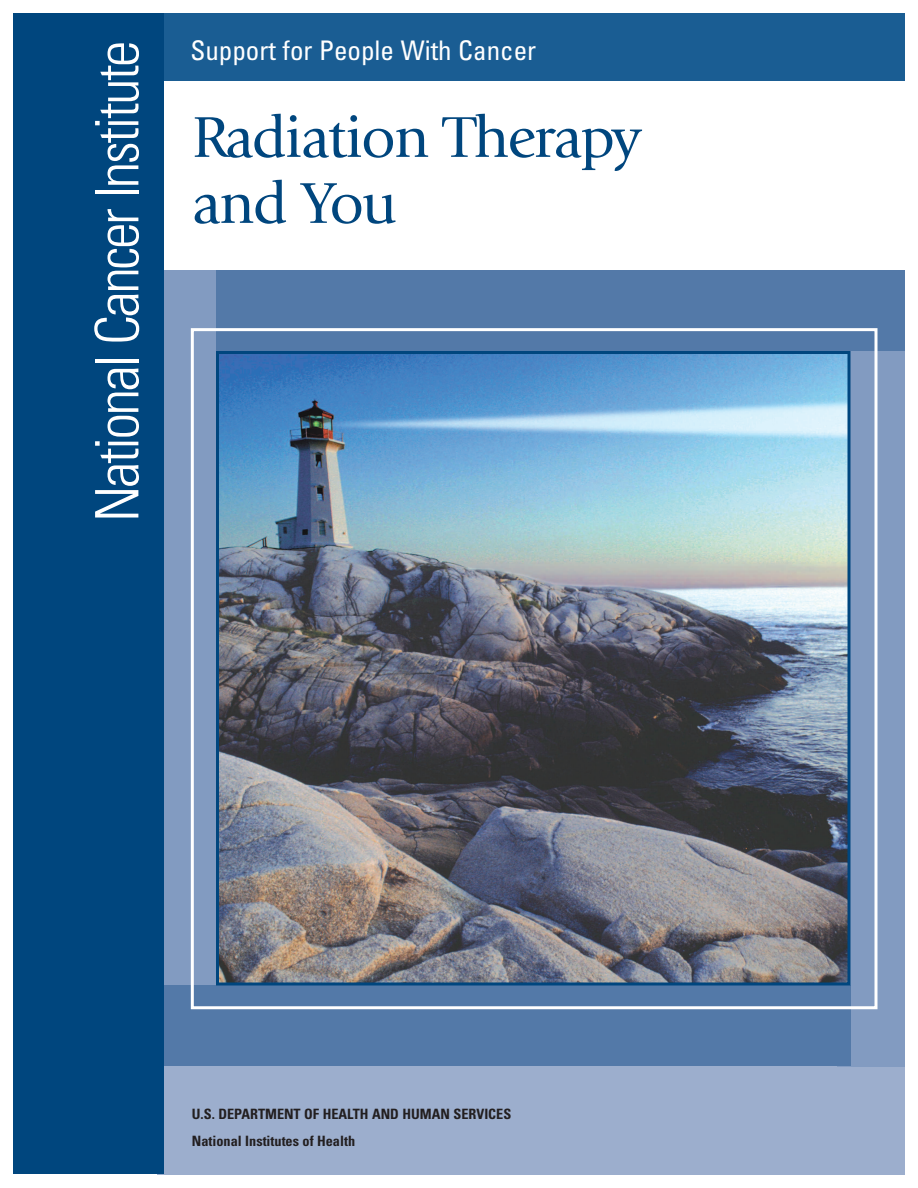
<style>
.page{position:relative;width:918px;height:1188px;background:#fff}
.page>*{position:absolute;margin:0;border:0;box-sizing:border-box;transform-origin:0 0}
.t1{font:300 condensed 60px "Univers";letter-spacing:-.045em;color:#fff}
.t2{font:60px/66px "Giovanni";letter-spacing:-.03em;color:#00467e}
.t3{font:condensed 27px "Univers";color:#fff}
.t4{font:700 condensed 14.25px/27px "Univers";color:#231f20}
</style>
<div class="page">
<div style="left:157px;top:1058px;width:747px;height:116px;background:#9caecd"></div>
<div style="left:83px;top:14px;width:821px;height:67px;background:#1a5d93"></div>
<div style="left:837px;top:272px;width:67px;height:794px;background:#829bc1"></div>
<div style="left:167px;top:270px;width:737px;height:81px;background:#5379a8"></div>
<div style="left:164px;top:270px;width:52px;height:785px;background:#829bc1"></div>
<div style="left:164px;top:986px;width:686px;height:80px;background:#5379a8"></div>
<div style="left:191px;top:328px;width:687px;height:681px;border:3px solid #fff"></div>
<img style="left:220px;top:355px;width:626px;height:626px">
<div style="left:216px;top:351px;width:634px;height:634px;border:3px solid #00467e"></div>
<div style="left:14px;top:14px;width:150px;height:1160px;background:#00467e"></div>
<h1 class="t1" style="left:95px;top:522px;width:483px;rotate:-90deg">National Cancer Institute</h1>
<h2 class="t3" style="left:190px;top:40px;width:347px">Support for People With Cancer</h2>
<h1 class="t2" style="left:192px;top:109px;width:451px">Radiation Therapy and You</h1>
<p class="t4" style="left:192px;top:1101px;width:321px">U.S. DEPARTMENT OF HEALTH AND HUMAN SERVICES<br>National Institutes of Health</p>
</div>
